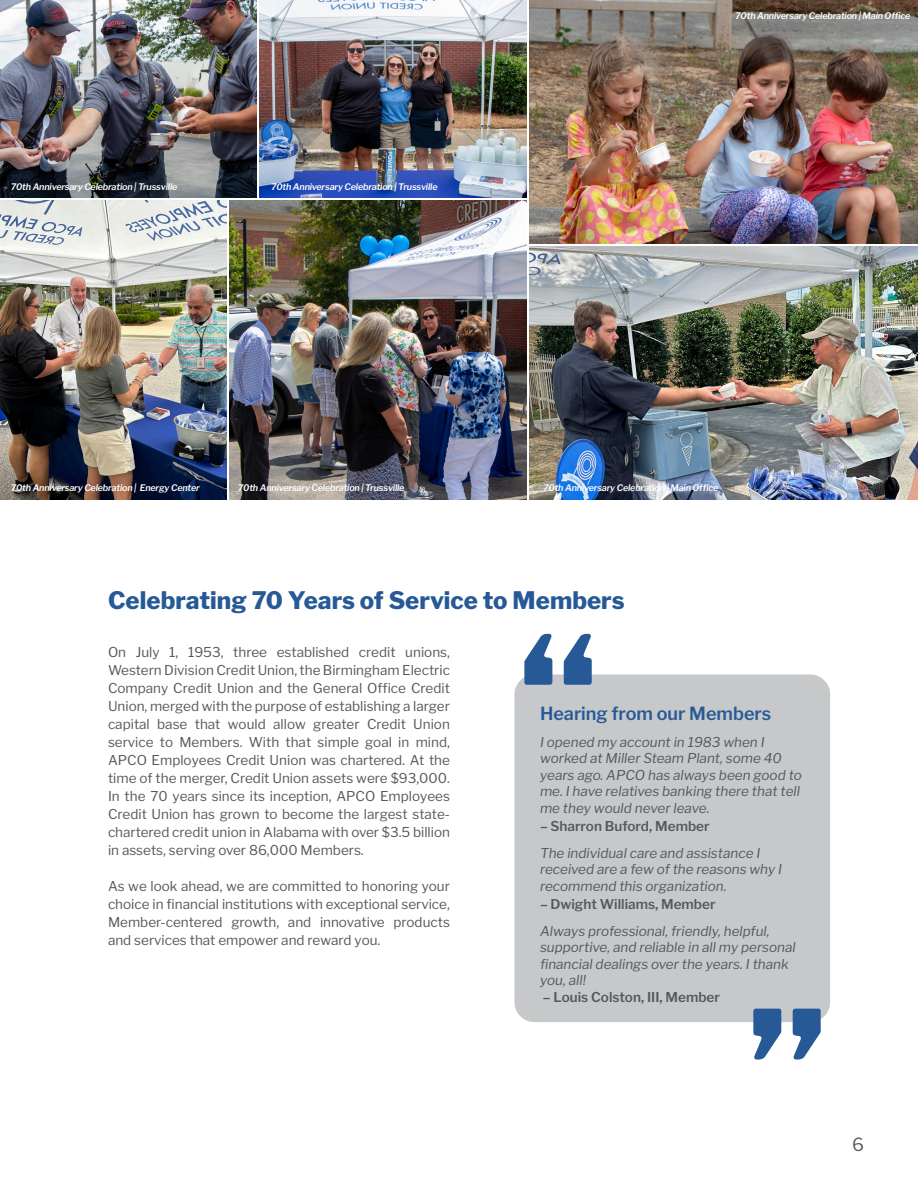
<style>
.page{position:relative;width:918px;height:1188px;background:#fff}
.page>*{position:absolute;margin:0;border:0;box-sizing:border-box;transform-origin:0 0}
.t1{font:900 153.75px "Libre Franklin";color:#265996}
.Paragraph_Style_1{font:800 24px "Libre Franklin";letter-spacing:.005em;color:#265996}
.Paragraph_Style_1-2{font:600 18px "Libre Franklin";color:#265996}
.t2{font:18px "Libre Franklin";color:#58595b}
.Paragraph_Style_1-3{font:13.5px/18px "Libre Franklin";color:#57585a;text-align:justify}
.Paragraph_Style_1-4{font:italic 13.5px/16.5px "Libre Franklin";color:#57585a}
.Paragraph_Style_1-5{font:600 13.5px "Libre Franklin";color:#57585a}
.t3{font:italic 600 9px "Libre Franklin";letter-spacing:-.02em;color:#fff}
</style>
<div class="page">
<div style="left:514px;top:674px;width:316px;height:348px;background:#c7c8ca;border-radius:20px"></div>
<img style="left:0;top:0;width:256px;height:198px">
<img style="left:260px;top:0;width:267px;height:198px">
<img style="left:530px;top:0;width:388px;height:243px">
<img style="left:0;top:201px;width:227px;height:299px">
<img style="left:230px;top:201px;width:296px;height:298px">
<img style="left:530px;top:246px;width:388px;height:254px">
<p class="t3" style="left:11px;top:181px;width:168px">70th Anniversary Celebration | Trussville</p>
<p class="t3" style="left:271px;top:181px;width:168px">70th Anniversary Celebration | Trussville</p>
<p class="t3" style="left:735px;top:11px;width:177px">70th Anniversary Celebration | Main Office</p>
<p class="t3" style="left:11px;top:483px;width:190px">70th Anniversary Celebration | Energy Center</p>
<p class="t3" style="left:238px;top:483px;width:168px">70th Anniversary Celebration | Trussville</p>
<p class="t3" style="left:543px;top:483px;width:177px">70th Anniversary Celebration | Main Office</p>
<p class="Paragraph_Style_1" style="left:108px;top:586px;width:518px">Celebrating 70 Years of Service to Members</p>
<p class="Paragraph_Style_1-3" style="left:108px;top:643px;width:344px">On July 1, 1953, three established credit unions, Western Division Credit Union, the Birmingham Electric Company Credit Union and the General Office Credit Union, merged with the purpose of establishing a larger capital base that would allow greater Credit Union service to Members. With that simple goal in mind, APCO Employees Credit Union was chartered. At the time of the merger, Credit Union assets were $93,000.<br>In the 70 years since its inception, APCO Employees Credit Union has grown to become the largest state&shy;chartered credit union in Alabama with over $3.5 billion in assets, serving over 86,000 Members.</p>
<p class="Paragraph_Style_1-3" style="left:108px;top:877px;width:344px">As we look ahead, we are committed to honoring your choice in financial institutions with exceptional service, Member-centered growth, and innovative products and services that empower and reward you.</p>
<p class="t1" style="left:519px;top:600px;width:80px">“</p>
<p class="Paragraph_Style_1-2" style="left:540px;top:702px;width:233px">Hearing from our Members</p>
<p class="Paragraph_Style_1-4" style="left:540px;top:734px;width:263px">I opened my account in 1983 when I worked at Miller Steam Plant, some 40 years ago. APCO has always been good to me. I have relatives banking there that tell me they would never leave.</p>
<p class="Paragraph_Style_1-5" style="left:540px;top:818px;width:171px">– Sharron Buford, Member</p>
<p class="Paragraph_Style_1-4" style="left:540px;top:845px;width:244px">The individual care and assistance I received are a few of the reasons why I recommend this organization.</p>
<p class="Paragraph_Style_1-5" style="left:540px;top:896px;width:177px">– Dwight Williams, Member</p>
<p class="Paragraph_Style_1-4" style="left:540px;top:923px;width:257px">Always professional, friendly, helpful, supportive, and reliable in all my personal financial dealings over the years. I thank you, all!</p>
<p class="Paragraph_Style_1-5" style="left:543px;top:989px;width:179px">– Louis Colston, III, Member</p>
<p class="t1" style="left:826px;top:1094px;width:80px;rotate:-180deg">“</p>
<p class="t2" style="left:852px;top:1134px;width:13px">6</p>
</div>
